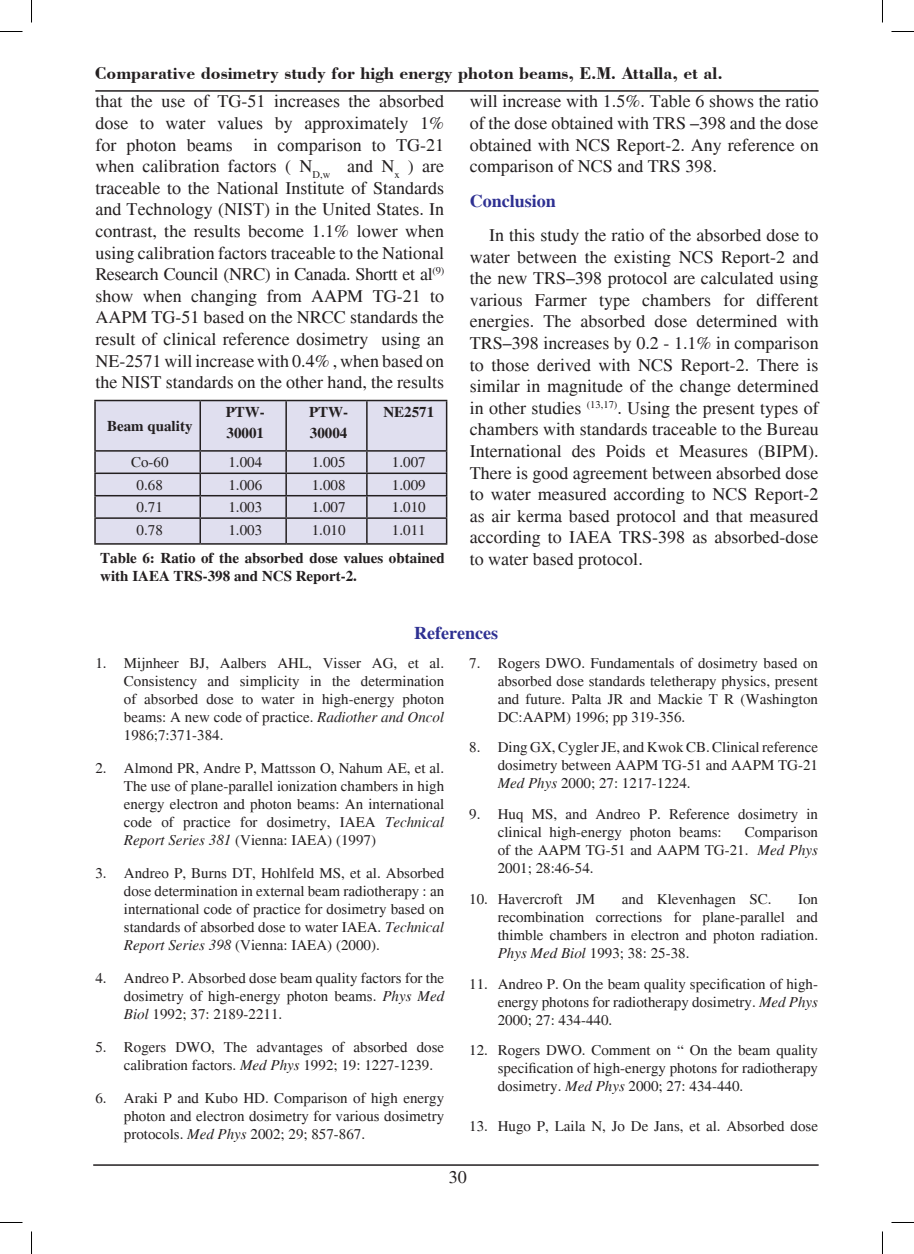
<style>
.page{position:relative;width:914px;height:1254px;background:#fff}
.page>*{position:absolute;margin:0;border:0;box-sizing:border-box;transform-origin:0 0}
.t1{font:18px/21.6px "Times";color:#231f20;text-align:justify}
.t2{font:700 18px "Bodoni BT";color:#231f20}
.t3{font:700 18px "Times";color:#2e3092}
.t4{font:15px/18px "Times";color:#231f20;text-align:justify}
.t5{font:700 15px/21.6px "Times";color:#231f20}
.s1{font-style:italic}
</style>
<div class="page">
<hr style="left:95px;top:90px;width:723px;height:2px;background:#231f20">
<hr style="left:93px;top:1164px;width:725px;height:1px;background:#231f20">
<div style="left:96px;top:401px;width:350px;height:142px;background:#e0dfef"></div>
<hr style="left:94px;top:400px;width:106px;height:1px;background:#231f20">
<hr style="left:94px;top:401px;width:2px;height:49px;background:#231f20">
<hr style="left:200px;top:400px;width:86px;height:1px;background:#231f20">
<hr style="left:199px;top:401px;width:2px;height:49px;background:#231f20">
<hr style="left:286px;top:400px;width:81px;height:1px;background:#231f20">
<hr style="left:285px;top:401px;width:2px;height:49px;background:#231f20">
<hr style="left:367px;top:400px;width:80px;height:1px;background:#231f20">
<hr style="left:366px;top:401px;width:1px;height:49px;background:#231f20">
<hr style="left:446px;top:401px;width:1px;height:49px;background:#231f20">
<hr style="left:94px;top:450px;width:106px;height:1px;background:#231f20">
<hr style="left:94px;top:451px;width:2px;height:21px;background:#231f20">
<hr style="left:200px;top:450px;width:86px;height:1px;background:#231f20">
<hr style="left:199px;top:451px;width:2px;height:21px;background:#231f20">
<hr style="left:286px;top:450px;width:81px;height:1px;background:#231f20">
<hr style="left:285px;top:451px;width:2px;height:21px;background:#231f20">
<hr style="left:367px;top:450px;width:80px;height:1px;background:#231f20">
<hr style="left:94px;top:472px;width:106px;height:2px;background:#231f20">
<hr style="left:94px;top:474px;width:2px;height:21px;background:#231f20">
<hr style="left:200px;top:472px;width:86px;height:2px;background:#231f20">
<hr style="left:199px;top:474px;width:2px;height:21px;background:#231f20">
<hr style="left:286px;top:472px;width:81px;height:2px;background:#231f20">
<hr style="left:285px;top:474px;width:2px;height:21px;background:#231f20">
<hr style="left:367px;top:472px;width:80px;height:2px;background:#231f20">
<hr style="left:94px;top:495px;width:106px;height:1px;background:#231f20">
<hr style="left:94px;top:496px;width:2px;height:21px;background:#231f20">
<hr style="left:200px;top:495px;width:86px;height:1px;background:#231f20">
<hr style="left:199px;top:496px;width:2px;height:21px;background:#231f20">
<hr style="left:286px;top:495px;width:81px;height:1px;background:#231f20">
<hr style="left:285px;top:496px;width:2px;height:21px;background:#231f20">
<hr style="left:367px;top:495px;width:80px;height:1px;background:#231f20">
<hr style="left:94px;top:517px;width:106px;height:2px;background:#231f20">
<hr style="left:94px;top:519px;width:2px;height:24px;background:#231f20">
<hr style="left:200px;top:517px;width:86px;height:2px;background:#231f20">
<hr style="left:199px;top:519px;width:2px;height:24px;background:#231f20">
<hr style="left:286px;top:517px;width:81px;height:2px;background:#231f20">
<hr style="left:285px;top:519px;width:2px;height:24px;background:#231f20">
<hr style="left:367px;top:517px;width:80px;height:2px;background:#231f20">
<svg style="left:366px;top:451px;width:1px;height:92px"></svg>
<svg style="left:446px;top:451px;width:1px;height:92px"></svg>
<hr style="left:94px;top:543px;width:106px;height:1px;background:#231f20">
<hr style="left:200px;top:543px;width:86px;height:1px;background:#231f20">
<hr style="left:286px;top:543px;width:81px;height:1px;background:#231f20">
<hr style="left:367px;top:543px;width:80px;height:1px;background:#231f20">
<svg style="left:0;top:31px;width:22px;height:1px"></svg>
<svg style="left:891px;top:31px;width:22px;height:1px"></svg>
<svg style="left:0;top:1222px;width:22px;height:1px"></svg>
<svg style="left:891px;top:1222px;width:22px;height:1px"></svg>
<svg style="left:31px;top:0;width:1px;height:22px"></svg>
<svg style="left:31px;top:1231px;width:1px;height:23px"></svg>
<svg style="left:882px;top:0;width:1px;height:22px"></svg>
<svg style="left:882px;top:1231px;width:1px;height:23px"></svg>
<p class="t2" style="left:95px;top:62px;width:629px">Comparative dosimetry study for high energy photon beams, E.M. Attalla, et al.</p>
<p class="t1" style="left:95px;top:91px;width:350px">that the use of TG-51 increases the absorbed dose to water values by approximately 1% for photon beams in comparison to TG-21 when calibration factors ( N<sub>D,w</sub> and N<sub>x</sub> ) are traceable to the National Institute of Standards and Technology (NIST) in the United States. In contrast, the results become 1.1% lower when using calibration factors traceable to the National Research Council (NRC) in Canada. Shortt et al<sup>(9) </sup>show when changing from AAPM TG-21 to AAPM TG-51 based on the NRCC standards the result of clinical reference dosimetry using an NE-2571 will increase with 0.4% , when based on the NIST standards on the other hand, the results</p>
<p class="t1" style="left:469px;top:91px;width:350px">will increase with 1.5%. Table 6 shows the ratio of the dose obtained with TRS –398 and the dose obtained with NCS Report-2. Any reference on comparison of NCS and TRS 398.</p>
<p class="t3" style="left:469px;top:190px;width:88px">Conclusion</p>
<p class="t1" style="left:469px;top:224px;width:350px;text-indent:20px">In this study the ratio of the absorbed dose to water between the existing NCS Report-2 and the new TRS–398 protocol are calculated using various Farmer type chambers for different energies. The absorbed dose determined with TRS–398 increases by 0.2 - 1.1% in comparison to those derived with NCS Report-2. There is similar in magnitude of the change determined in other studies <sup>(13,17)</sup>. Using the present types of chambers with standards traceable to the Bureau International des Poids et Measures (BIPM).<br>There is good agreement between absorbed dose to water measured according to NCS Report-2 as air kerma based protocol and that measured according to IAEA TRS-398 as absorbed-dose to water based protocol.</p>
<p class="t5" style="left:226px;top:401px;width:41px">PTW-<br>30001</p>
<p class="t5" style="left:309px;top:401px;width:41px">PTW-<br>30004</p>
<p class="t5" style="left:383px;top:401px;width:52px">NE2571</p>
<p class="t5" style="left:107px;top:415px;width:87px">Beam quality</p>
<p class="t4" style="left:131px;top:453px;width:39px">Co-60</p>
<p class="t4" style="left:228px;top:453px;width:35px">1.004</p>
<p class="t4" style="left:312px;top:453px;width:35px">1.005</p>
<p class="t4" style="left:392px;top:453px;width:35px">1.007</p>
<p class="t4" style="left:137px;top:476px;width:28px">0.68</p>
<p class="t4" style="left:228px;top:476px;width:35px">1.006</p>
<p class="t4" style="left:312px;top:476px;width:35px">1.008</p>
<p class="t4" style="left:392px;top:476px;width:35px">1.009</p>
<p class="t4" style="left:137px;top:498px;width:28px">0.71</p>
<p class="t4" style="left:228px;top:498px;width:35px">1.003</p>
<p class="t4" style="left:312px;top:498px;width:35px">1.007</p>
<p class="t4" style="left:392px;top:498px;width:35px">1.010</p>
<p class="t4" style="left:137px;top:520px;width:28px">0.78</p>
<p class="t4" style="left:228px;top:520px;width:35px">1.003</p>
<p class="t4" style="left:312px;top:520px;width:35px">1.010</p>
<p class="t4" style="left:392px;top:520px;width:35px">1.011</p>
<p class="t5" style="left:100px;top:549px;width:346px;line-height:18px">Table 6: Ratio of the absorbed dose values obtained with IAEA TRS-398 and NCS Report-2.</p>
<p class="t3" style="left:414px;top:622px;width:85px">References</p>
<p class="t4" style="left:124px;top:654px;width:322px;text-indent:-28px">1. Mijnheer BJ, Aalbers AHL, Visser AG, et al.<br>Consistency and simplicity in the determination of absorbed dose to water in high-energy photon beams: A new code of practice. <span class="s1">Radiother and Oncol </span>1986;7:371-384.</p>
<p class="t4" style="left:124px;top:759px;width:322px;text-indent:-28px">2. Almond PR, Andre P, Mattsson O, Nahum AE, et al.<br>The use of plane-parallel ionization chambers in high energy electron and photon beams: An international code of practice for dosimetry, IAEA <span class="s1">Technical Report Series 381</span> (Vienna: IAEA) (1997)</p>
<p class="t4" style="left:124px;top:864px;width:322px;text-indent:-29px">3. Andreo P, Burns DT, Hohlfeld MS, et al. Absorbed dose determination in external beam radiotherapy : an international code of practice for dosimetry based on standards of absorbed dose to water IAEA. <span class="s1">Technical Report Series 398</span> (Vienna: IAEA) (2000).</p>
<p class="t4" style="left:124px;top:969px;width:322px;text-indent:-29px">4. Andreo P. Absorbed dose beam quality factors for the dosimetry of high-energy photon beams. <span class="s1">Phys Med Biol</span> 1992; 37: 2189-2211.</p>
<p class="t4" style="left:124px;top:1038px;width:322px;text-indent:-28px">5. Rogers DWO, The advantages of absorbed dose calibration factors. <span class="s1">Med Phys</span> 1992; 19: 1227-1239.</p>
<p class="t4" style="left:124px;top:1089px;width:322px;text-indent:-28px">6. Araki P and Kubo HD. Comparison of high energy photon and electron dosimetry for various dosimetry protocols. <span class="s1">Med Phys</span> 2002; 29; 857-867.</p>
<p class="t4" style="left:497px;top:653px;width:322px;text-indent:-29px">7. Rogers DWO. Fundamentals of dosimetry based on absorbed dose standards teletherapy physics, present and future. Palta JR and Mackie T R (Washington DC:AAPM) 1996; pp 319-356.</p>
<p class="t4" style="left:497px;top:738px;width:322px;text-indent:-28px">8. Ding GX, Cygler JE, and Kwok CB. Clinical reference dosimetry between AAPM TG-51 and AAPM TG-21<br><span class="s1">Med Phys</span> 2000; 27: 1217-1224.</p>
<p class="t4" style="left:497px;top:805px;width:322px;text-indent:-29px">9. Huq MS, and Andreo P. Reference dosimetry in clinical high-energy photon beams:</p>
<p class="t4" style="left:497px;top:823px;width:322px;text-indent:247px">Comparison of the AAPM TG-51 and AAPM TG-21. <span class="s1">Med Phys </span>2001; 28:46-54.</p>
<p class="t4" style="left:469px;top:890px;width:127px">10. Havercroft JM</p>
<p class="t4" style="left:621px;top:890px;width:151px">and Klevenhagen SC.</p>
<p class="t4" style="left:497px;top:890px;width:322px;text-indent:300px">Ion recombination corrections for plane-parallel and thimble chambers in electron and photon radiation.<br><span class="s1">Phys Med Biol</span> 1993; 38: 25-38.</p>
<p class="t4" style="left:497px;top:974px;width:322px;text-indent:-28px">11. Andreo P. On the beam quality specification of high&shy;energy photons for radiotherapy dosimetry. <span class="s1">Med Phys </span>2000; 27: 434-440.</p>
<p class="t4" style="left:497px;top:1041px;width:322px;text-indent:-28px">12. Rogers DWO. Comment on “ On the beam quality specification of high-energy photons for radiotherapy dosimetry. <span class="s1">Med Phys</span> 2000; 27: 434-440.</p>
<p class="t4" style="left:469px;top:1116px;width:350px">13. Hugo P, Laila N, Jo De Jans, et al. Absorbed dose</p>
<p class="t1" style="left:448px;top:1166px;width:19px">30</p>
</div>
